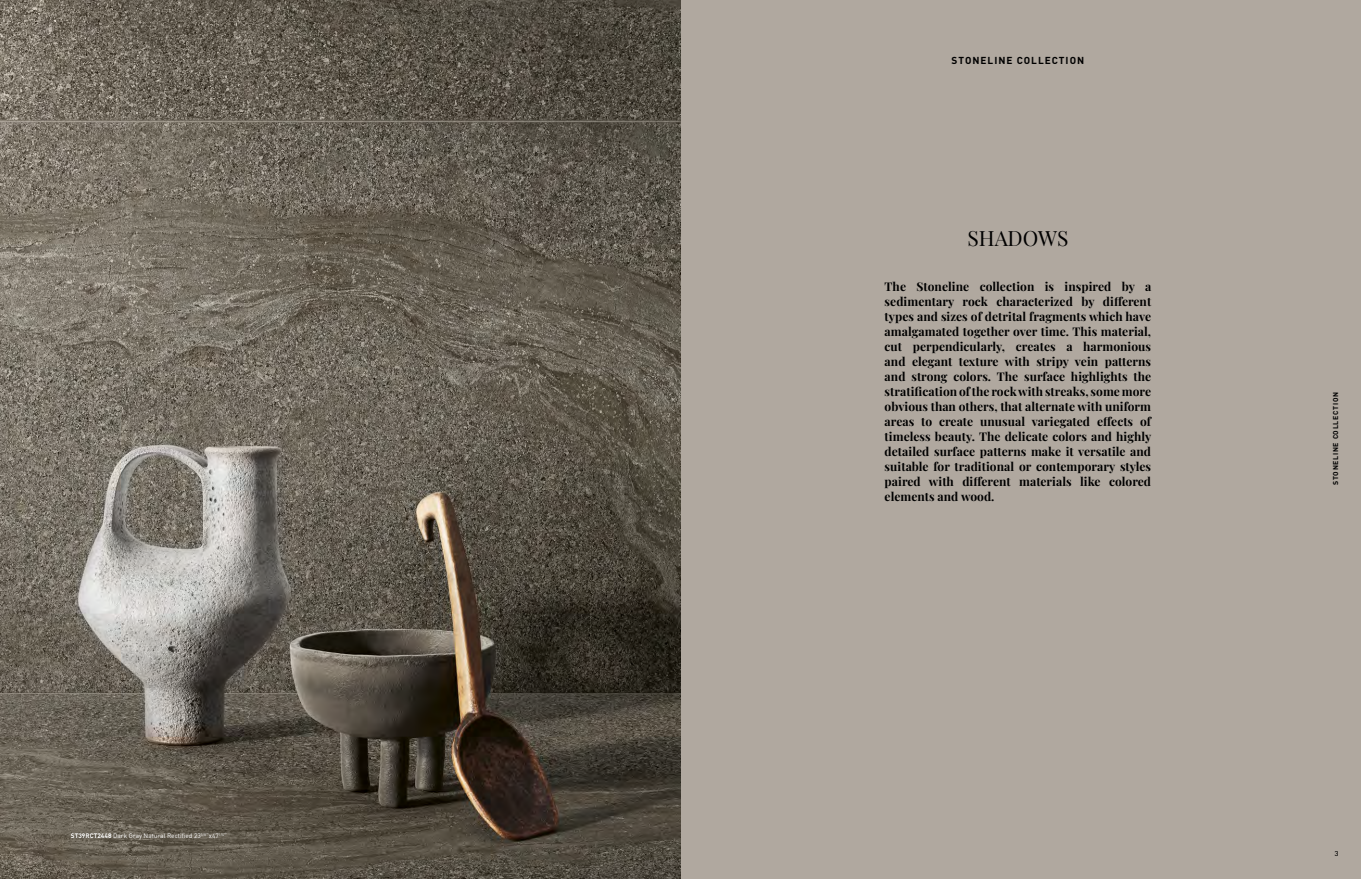
<style>
.page{position:relative;width:1361px;height:879px;background:#fff}
.page>*{position:absolute;margin:0;border:0;box-sizing:border-box;transform-origin:0 0}
.t1{font:21px "Playfair Display";color:#000}
.t2{font:700 12px/15px "Playfair Display";letter-spacing:.005em;color:#000;text-align:justify}
.t3{font:700 10px "DIN Pro";letter-spacing:.1em;color:#000}
.t4{font:700 7px "DIN Pro";letter-spacing:.1em;color:#000}
.t5{font:300 7px "DIN Pro";color:#000}
.t6{font:6.5px "DIN Pro";color:#fff}
.s1{font-weight:700}
</style>
<div class="page">
<div style="left:680px;top:0;width:681px;height:879px;background:#b0a89f"></div>
<img style="left:0;top:0;width:680px;height:879px">
<p class="t6" style="left:71px;top:831px;width:158px"><span class="s1">ST39RCT2448</span> Dark Gray Natural Rectified 23<sup>5/8</sup>”x47<sup>1/4</sup>”</p>
<p class="t3" style="left:951px;top:52px;width:134px">STONELINE COLLECTION</p>
<p class="t1" style="left:967px;top:222px;width:102px">SHADOWS</p>
<p class="t2" style="left:884px;top:278px;width:268px">The Stoneline collection is inspired by a sedimentary rock characterized by different types and sizes of detrital fragments which have amalgamated together over time. This material, cut perpendicularly, creates a harmonious and elegant texture with stripy vein patterns and strong colors. The surface highlights the stratification of the rock with streaks, some more obvious than others, that alternate with uniform areas to create unusual variegated effects of timeless beauty. The delicate colors and highly detailed surface patterns make it versatile and suitable for traditional or contemporary styles paired with different materials like colored elements and wood.</p>
<p class="t4" style="left:1330px;top:485px;width:94px;rotate:-90deg">STONELINE COLLECTION</p>
<p class="t5" style="left:1334px;top:848px;width:5px">3</p>
</div>
